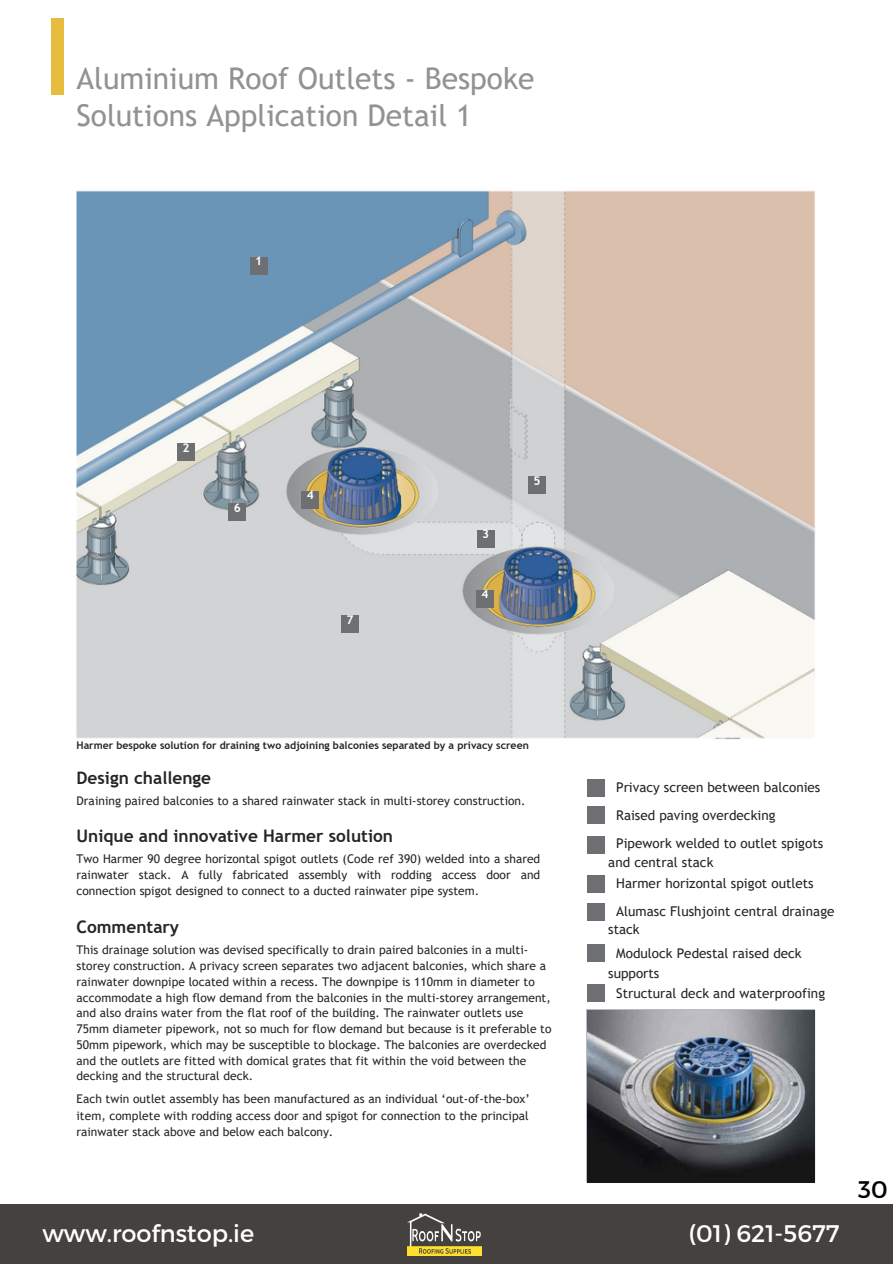
<style>
.page{position:relative;width:893px;height:1264px;background:#fff}
.page>*{position:absolute;margin:0;border:0;box-sizing:border-box;transform-origin:0 0}
.t1{font:30px/37.2px "Trebuchet MS";color:#939292}
.t2{font:24px "Montserrat";color:#fff}
.t3{font:24px "Montserrat";color:#000}
.t4{font:700 17.25px "Trebuchet MS";color:#252526}
.t5{font:13.5px/28px "Trebuchet MS";letter-spacing:.005em;color:#252526}
.t6{font:12px/15.8px "Trebuchet MS";letter-spacing:.005em;color:#252526;text-align:justify}
.t7{font:700 12px "Trebuchet MS";color:#fff}
.t8{font:700 10.5px "Trebuchet MS";color:#252526}
.s1{font-weight:700;color:#fff}
</style>
<div class="page">
<div style="left:51px;top:18px;width:13px;height:77px;background:#e8bc3e"></div>
<img style="left:76px;top:190px;width:739px;height:550px">
<img style="left:587px;top:1010px;width:227px;height:172px">
<div style="left:177px;top:443px;width:18px;height:17px;background:#6d6f72"></div>
<div style="left:228px;top:503px;width:18px;height:18px;background:#6d6f72"></div>
<div style="left:250px;top:257px;width:17px;height:17px;background:#6d6f72"></div>
<div style="left:301px;top:491px;width:18px;height:17px;background:#6d6f72"></div>
<div style="left:341px;top:615px;width:17px;height:17px;background:#6d6f72"></div>
<div style="left:476px;top:590px;width:17px;height:17px;background:#6d6f72"></div>
<div style="left:477px;top:530px;width:17px;height:17px;background:#6d6f72"></div>
<div style="left:528px;top:476px;width:17px;height:17px;background:#6d6f72"></div>
<div style="left:587px;top:984px;width:18px;height:17px;background:#6d6f72"></div>
<div style="left:0;top:1203px;width:892px;height:60px;background:#44413f"></div>
<img style="left:408px;top:1213px;width:73px;height:42px">
<div style="left:587px;top:944px;width:18px;height:17px;background:#6d6f72"></div>
<div style="left:587px;top:903px;width:17px;height:17px;background:#6d6f72"></div>
<div style="left:587px;top:875px;width:17px;height:18px;background:#6d6f72"></div>
<div style="left:586px;top:835px;width:18px;height:18px;background:#6d6f72"></div>
<div style="left:586px;top:806px;width:18px;height:17px;background:#6d6f72"></div>
<div style="left:586px;top:779px;width:18px;height:17px;background:#6d6f72"></div>
<p class="t1" style="left:77px;top:60px;width:459px">Aluminium Roof Outlets - Bespoke<br>Solutions Application Detail 1</p>
<p class="t7" style="left:255px;top:254px;width:9px">1</p>
<p class="t7" style="left:182px;top:440px;width:9px">2</p>
<p class="t7" style="left:234px;top:501px;width:9px">6</p>
<p class="t7" style="left:307px;top:488px;width:9px">4</p>
<p class="t7" style="left:346px;top:612px;width:9px">7</p>
<p class="t7" style="left:482px;top:527px;width:9px">3</p>
<p class="t7" style="left:481px;top:587px;width:9px">4</p>
<p class="t7" style="left:533px;top:473px;width:9px">5</p>
<p class="t8" style="left:77px;top:739px;width:454px">Harmer bespoke solution for draining two adjoining balconies separated by a privacy screen</p>
<p class="t4" style="left:77px;top:767px;width:136px">Design challenge</p>
<p class="t6" style="left:77px;top:793px;width:450px">Draining paired balconies to a shared rainwater stack in multi-storey construction.</p>
<p class="t4" style="left:77px;top:825px;width:318px">Unique and innovative Harmer solution</p>
<p class="t6" style="left:77px;top:851px;width:465px">Two Harmer 90 degree horizontal spigot outlets (Code ref 390) welded into a shared rainwater stack. A fully fabricated assembly with rodding access door and connection spigot designed to connect to a ducted rainwater pipe system.</p>
<p class="t4" style="left:77px;top:916px;width:104px">Commentary</p>
<p class="t6" style="left:76px;top:942px;width:476px;text-align:left">This drainage solution was devised specifically to drain paired balconies in a multi&shy;storey construction. A privacy screen separates two adjacent balconies, which share a rainwater downpipe located within a recess. The downpipe is 110mm in diameter to accommodate a high flow demand from the balconies in the multi-storey arrangement, and also drains water from the flat roof of the building. The rainwater outlets use 75mm diameter pipework, not so much for flow demand but because is it preferable to 50mm pipework, which may be susceptible to blockage. The balconies are overdecked and the outlets are fitted with domical grates that fit within the void between the decking and the structural deck.</p>
<p class="t6" style="left:76px;top:1090px;width:455px">Each twin outlet assembly has been manufactured as an individual ‘out-of-the-box’</p>
<p class="t6" style="left:76px;top:1107px;width:453px">item, complete with rodding access door and spigot for connection to the principal</p>
<p class="t6" style="left:76px;top:1123px;width:258px">rainwater stack above and below each balcony.</p>
<p class="t5" style="left:608px;top:772px;width:214px"><span class="s1">1</span>Privacy screen between balconies<br><span class="s1">2</span>Raised paving overdecking</p>
<p class="t5" style="left:608px;top:828px;width:216px"><span class="s1">3</span>Pipework welded to outlet spigots</p>
<p class="t5" style="left:608px;top:848px;width:107px">and central stack</p>
<p class="t5" style="left:608px;top:869px;width:207px"><span class="s1">4</span>Harmer horizontal spigot outlets</p>
<p class="t5" style="left:608px;top:897px;width:228px"><span class="s1">5</span>Alumasc Flushjoint central drainage</p>
<p class="t5" style="left:608px;top:915px;width:33px">stack</p>
<p class="t5" style="left:608px;top:938px;width:195px"><span class="s1">6</span>Modulock Pedestal raised deck</p>
<p class="t5" style="left:608px;top:959px;width:52px">supports</p>
<p class="t5" style="left:608px;top:979px;width:218px"><span class="s1">7</span>Structural deck and waterproofing</p>
<p class="t2" style="left:42px;top:1217px;width:213px">www.roofnstop.ie</p>
<p class="t2" style="left:688px;top:1217px;width:152px">(01) 621-5677</p>
<p class="t3" style="left:858px;top:1174px;width:31px">30</p>
</div>
